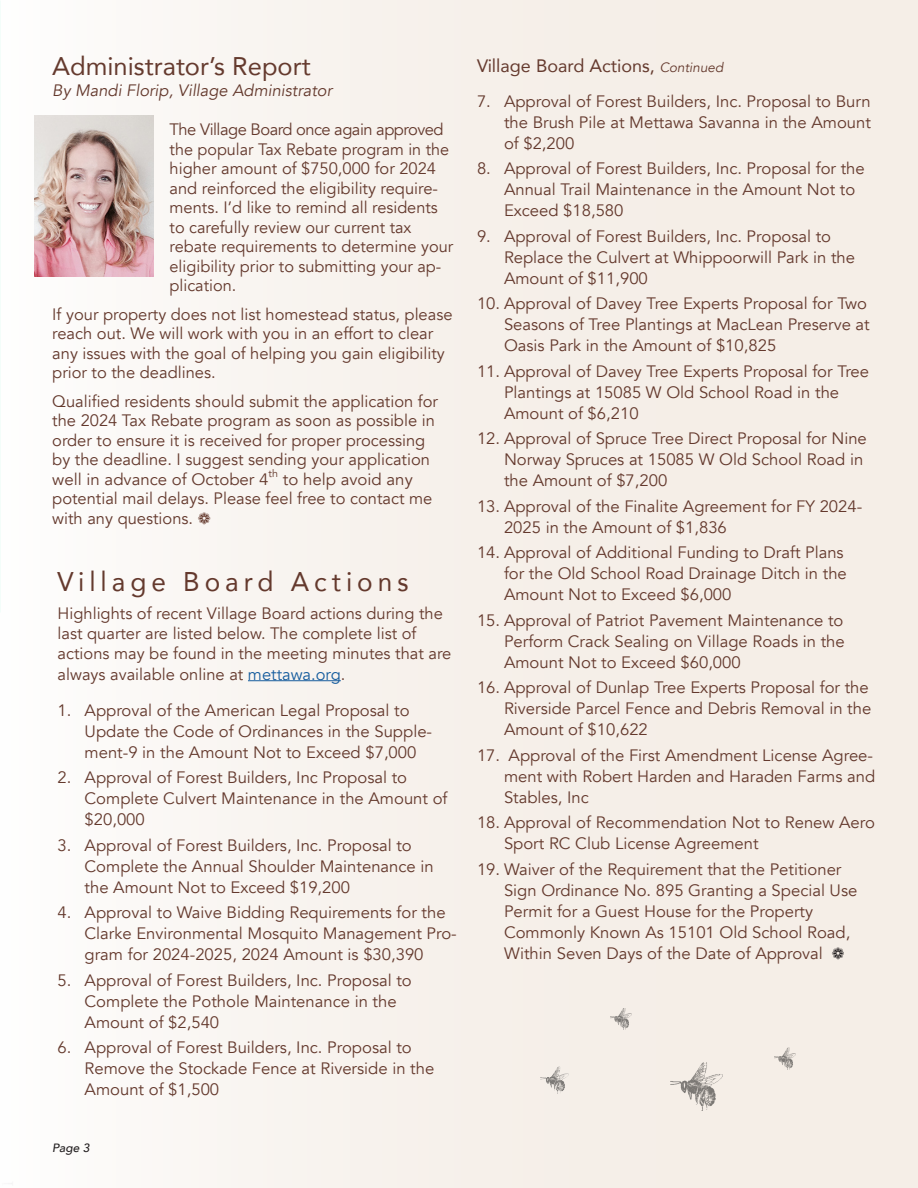
<style>
.page{position:relative;width:918px;height:1188px;background:#f5eee7}
.page>*{position:absolute;margin:0;border:0;box-sizing:border-box;transform-origin:0 0}
.t1{font:27px "Avenir";letter-spacing:.19em;color:#64392d}
.t2{font:25.5px "Avenir";color:#653a2e}
.t3{font:18px "Avenir";color:#653a2e}
.t4{font:16.5px/21px "Avenir";color:#64392d}
.t5{font:italic 16.5px "Avenir";color:#64392d}
.t6{font:italic 500 12px "Avenir";color:#231f20}
.t7{font:10.5px "Avenir";color:#64392d}
.s1{color:#175d9e}
.s2{font-style:italic;font-size:13.5px;color:#64392d}
</style>
<div class="page">
<img style="left:540px;top:1067px;width:29px;height:26px">
<img style="left:610px;top:1008px;width:21px;height:22px">
<hr style="left:248px;top:680px;width:93px;height:1px;background:#175d9e">
<img style="left:34px;top:115px;width:119px;height:161px">
<img style="left:670px;top:1062px;width:53px;height:48px">
<img style="left:774px;top:1048px;width:21px;height:22px">
<svg style="left:198px;top:512px;width:12px;height:12px"></svg>
<p class="t2" style="left:52px;top:46px;width:260px">Administrator’s Report</p>
<p class="t5" style="left:52px;top:80px;width:281px">By Mandi Florip, Village Administrator</p>
<p class="t4" style="left:170px;top:120px;width:285px;line-height:19.5px">The Village Board once again approved the popular Tax Rebate program in the higher amount of $750,000 for 2024 and reinforced the eligibility require&shy;ments. I’d like to remind all residents to carefully review our current tax rebate requirements to determine your eligibility prior to submitting your ap&shy;plication.</p>
<p class="t4" style="left:52px;top:304px;width:402px;line-height:19.5px">If your property does not list homestead status, please reach out. We will work with you in an effort to clear any issues with the goal of helping you gain eligibility prior to the deadlines.</p>
<p class="t4" style="left:52px;top:391px;width:387px;line-height:19.5px">Qualified residents should submit the application for the 2024 Tax Rebate program as soon as possible in order to ensure it is received for proper processing by the deadline. I suggest sending your application well in advance of October 4</p>
<p class="t7" style="left:269px;top:467px;width:11px">th</p>
<p class="t4" style="left:52px;top:469px;width:382px;line-height:19.5px;text-indent:231px">to help avoid any potential mail delays. Please feel free to contact me with any questions.</p>
<p class="t1" style="left:58px;top:560px;width:352px">Village Board Actions</p>
<p class="t4" style="left:58px;top:603px;width:395px;line-height:20.2px">Highlights of recent Village Board actions during the last quarter are listed below. The complete list of actions may be found in the meeting minutes that are always available online at <span class="s1">mettawa.org</span>.</p>
<p class="t4" style="left:85px;top:700px;width:349px;text-indent:-27px">1. Approval of the American Legal Proposal to<br>Update the Code of Ordinances in the Supple&shy;ment-9 in the Amount Not to Exceed $7,000</p>
<p class="t4" style="left:85px;top:767px;width:364px;text-indent:-27px">2. Approval of Forest Builders, Inc Proposal to<br>Complete Culvert Maintenance in the Amount of $20,000</p>
<p class="t4" style="left:85px;top:835px;width:351px;text-indent:-27px">3. Approval of Forest Builders, Inc. Proposal to<br>Complete the Annual Shoulder Maintenance in the Amount Not to Exceed $19,200</p>
<p class="t4" style="left:85px;top:902px;width:374px;text-indent:-27px">4. Approval to Waive Bidding Requirements for the<br>Clarke Environmental Mosquito Management Pro&shy;gram for 2024-2025, 2024 Amount is $30,390</p>
<p class="t4" style="left:85px;top:970px;width:329px;text-indent:-27px">5. Approval of Forest Builders, Inc. Proposal to<br>Complete the Pothole Maintenance in the<br>Amount of $2,540</p>
<p class="t4" style="left:85px;top:1037px;width:351px;text-indent:-27px">6. Approval of Forest Builders, Inc. Proposal to<br>Remove the Stockade Fence at Riverside in the<br>Amount of $1,500</p>
<p class="t6" style="left:52px;top:1140px;width:39px">Page 3</p>
<p class="t3" style="left:477px;top:51px;width:248px">Village Board Actions, <span class="s2">Continued</span></p>
<p class="t4" style="left:504px;top:91px;width:368px;text-align:justify;text-indent:-27px">7. Approval of Forest Builders, Inc. Proposal to Burn the Brush Pile at Mettawa Savanna in the Amount of $2,200</p>
<p class="t4" style="left:504px;top:158px;width:362px;text-indent:-27px">8. Approval of Forest Builders, Inc. Proposal for the<br>Annual Trail Maintenance in the Amount Not to<br>Exceed $18,580</p>
<p class="t4" style="left:504px;top:226px;width:353px;text-indent:-27px">9. Approval of Forest Builders, Inc. Proposal to<br>Replace the Culvert at Whippoorwill Park in the<br>Amount of $11,900</p>
<p class="t4" style="left:504px;top:293px;width:367px;text-indent:-27px">10. Approval of Davey Tree Experts Proposal for Two<br>Seasons of Tree Plantings at MacLean Preserve at<br>Oasis Park in the Amount of $10,825</p>
<p class="t4" style="left:504px;top:361px;width:367px;text-indent:-27px">11. Approval of Davey Tree Experts Proposal for Tree<br>Plantings at 15085 W Old School Road in the<br>Amount of $6,210</p>
<p class="t4" style="left:504px;top:428px;width:364px;text-indent:-27px">12. Approval of Spruce Tree Direct Proposal for Nine<br>Norway Spruces at 15085 W Old School Road in the Amount of $7,200</p>
<p class="t4" style="left:504px;top:496px;width:360px;text-indent:-27px">13. Approval of the Finalite Agreement for FY 2024-<br>2025 in the Amount of $1,836</p>
<p class="t4" style="left:504px;top:542px;width:344px;text-indent:-27px">14. Approval of Additional Funding to Draft Plans for the Old School Road Drainage Ditch in the<br>Amount Not to Exceed $6,000</p>
<p class="t4" style="left:504px;top:610px;width:342px;text-align:justify;text-indent:-27px">15. Approval of Patriot Pavement Maintenance to Perform Crack Sealing on Village Roads in the Amount Not to Exceed $60,000</p>
<p class="t4" style="left:504px;top:677px;width:369px;text-indent:-27px">16. Approval of Dunlap Tree Experts Proposal for the<br>Riverside Parcel Fence and Debris Removal in the<br>Amount of $10,622</p>
<p class="t4" style="left:504px;top:745px;width:373px;text-indent:-27px">17. Approval of the First Amendment License Agree&shy;ment with Robert Harden and Haraden Farms and<br>Stables, Inc</p>
<p class="t4" style="left:504px;top:812px;width:373px;text-indent:-27px">18. Approval of Recommendation Not to Renew Aero<br>Sport RC Club License Agreement</p>
<p class="t4" style="left:504px;top:859px;width:355px;text-indent:-27px">19. Waiver of the Requirement that the Petitioner Sign Ordinance No. 895 Granting a Special Use Permit for a Guest House for the Property Commonly Known As 15101 Old School Road, Within Seven Days of the Date of Approval</p>
</div>
